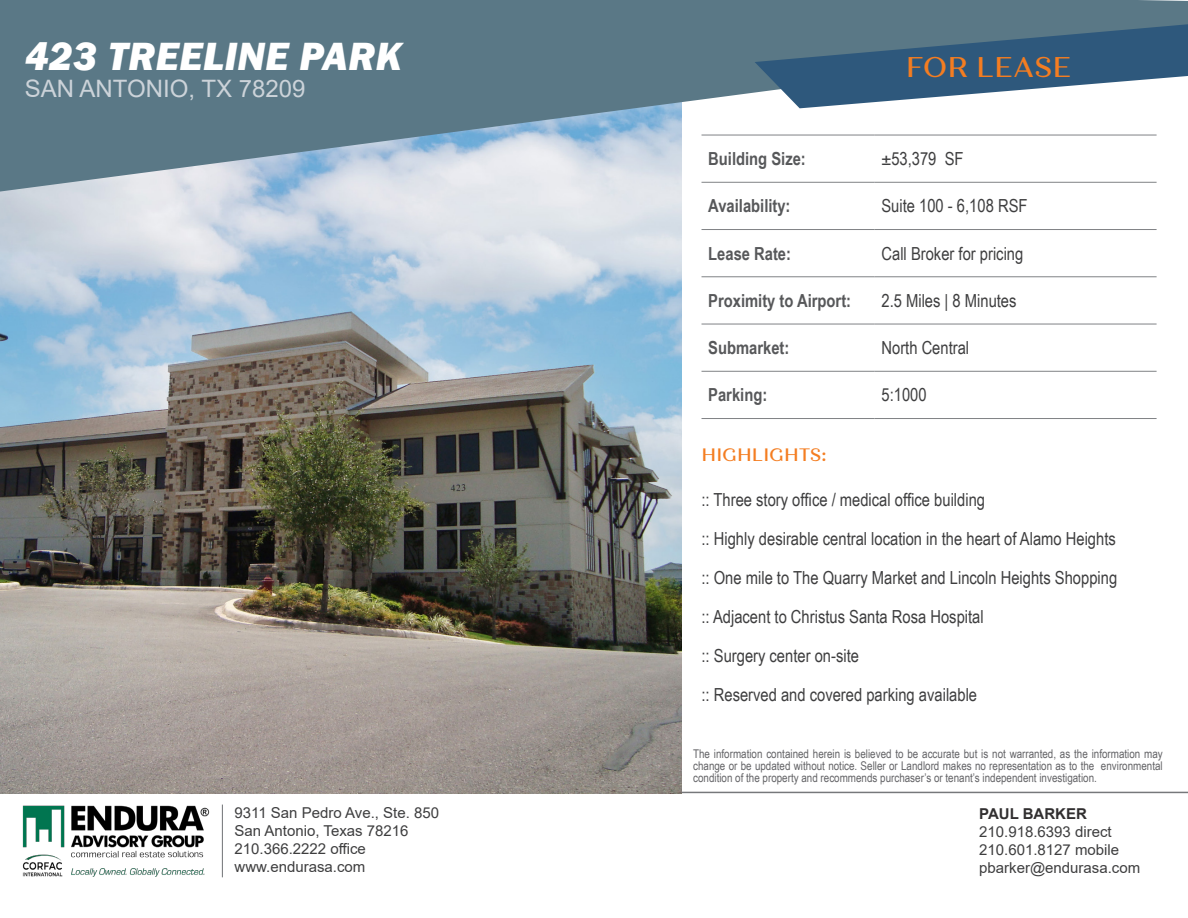
<style>
.page{position:relative;width:1188px;height:918px;background:#fff}
.page>*{position:absolute;margin:0;border:0;box-sizing:border-box;transform-origin:0 0}
.t1{font:italic 800 40.5px "Franklin Gothic";letter-spacing:.01em;color:#fff}
.t2{font:500 28.5px "Quiche Text";color:#f47d21}
.t3{font:24px "Arial";color:#ccd3d9}
._11_pt_body_copy{font:18px "Arial Narrow";color:#3e3e3f}
._11_pt_body_copy-2{font:700 18px "Arial Narrow";color:#57585a}
.t4{font:500 18px "Quiche Text";color:#f47d21}
.CONTACT_INFO{font:15px "Arial";color:#3e3e3f}
.CONTACT_NAMES{font:700 15px "Arial";color:#312f30}
.freight_smaller{font:12px/12px "Arial Narrow";color:#636366;text-align:justify}
</style>
<div class="page">
<hr style="left:0;top:792px;width:1188px;height:1px;background:#76787b">
<img style="left:0;top:192px;width:681px;height:601px">
<svg style="left:0;top:0;width:1188px;height:192px;fill:#5a7886"></svg>
<svg style="left:755px;top:24px;width:433px;height:84px"></svg>
<hr style="left:702px;top:135px;width:173px;height:1px;background:#808285">
<hr style="left:875px;top:135px;width:282px;height:1px;background:#808285">
<hr style="left:702px;top:182px;width:173px;height:1px;background:#808285">
<hr style="left:875px;top:182px;width:282px;height:1px;background:#808285">
<hr style="left:702px;top:229px;width:173px;height:1px;background:#808285">
<hr style="left:875px;top:229px;width:282px;height:1px;background:#808285">
<hr style="left:702px;top:277px;width:173px;height:1px;background:#808285">
<hr style="left:875px;top:277px;width:282px;height:1px;background:#808285">
<hr style="left:702px;top:324px;width:173px;height:1px;background:#808285">
<hr style="left:875px;top:324px;width:282px;height:1px;background:#808285">
<hr style="left:702px;top:371px;width:173px;height:1px;background:#808285">
<hr style="left:875px;top:371px;width:282px;height:1px;background:#808285">
<hr style="left:702px;top:418px;width:173px;height:1px;background:#808285">
<hr style="left:875px;top:418px;width:282px;height:1px;background:#808285">
<hr style="left:222px;top:805px;width:1px;height:72px;background:#808285">
<img style="left:22px;top:805px;width:188px;height:72px">
<p class="t1" style="left:25px;top:30px;width:378px">423 TREELINE PARK</p>
<p class="t3" style="left:25px;top:72px;width:282px">SAN ANTONIO, TX 78209</p>
<p class="CONTACT_INFO" style="left:235px;top:802px;width:206px">9311 San Pedro Ave., Ste. 850</p>
<p class="CONTACT_INFO" style="left:235px;top:820px;width:176px">San Antonio, Texas 78216</p>
<p class="CONTACT_INFO" style="left:235px;top:838px;width:133px">210.366.2222 office</p>
<p class="CONTACT_INFO" style="left:235px;top:856px;width:132px">www.endurasa.com</p>
<p class="t2" style="left:906px;top:50px;width:167px">FOR LEASE</p>
<p class="_11_pt_body_copy-2" style="left:708px;top:145px;width:99px">Building Size:</p>
<p class="_11_pt_body_copy" style="left:881px;top:146px;width:84px">±53,379 SF</p>
<p class="_11_pt_body_copy-2" style="left:708px;top:192px;width:84px">Availability:</p>
<p class="_11_pt_body_copy" style="left:881px;top:193px;width:148px">Suite 100 - 6,108 RSF</p>
<p class="_11_pt_body_copy-2" style="left:708px;top:240px;width:84px">Lease Rate:</p>
<p class="_11_pt_body_copy" style="left:881px;top:240px;width:143px">Call Broker for pricing</p>
<p class="_11_pt_body_copy-2" style="left:708px;top:287px;width:144px">Proximity to Airport:</p>
<p class="_11_pt_body_copy" style="left:881px;top:287px;width:137px">2.5 Miles | 8 Minutes</p>
<p class="_11_pt_body_copy-2" style="left:708px;top:334px;width:83px">Submarket:</p>
<p class="_11_pt_body_copy" style="left:881px;top:335px;width:89px">North Central</p>
<p class="_11_pt_body_copy-2" style="left:708px;top:381px;width:61px">Parking:</p>
<p class="_11_pt_body_copy" style="left:881px;top:382px;width:47px">5:1000</p>
<p class="t4" style="left:702px;top:444px;width:127px">HIGHLIGHTS:</p>
<p class="_11_pt_body_copy" style="left:702px;top:487px;width:285px">:: Three story office / medical office building</p>
<p class="_11_pt_body_copy" style="left:702px;top:526px;width:416px">:: Highly desirable central location in the heart of Alamo Heights</p>
<p class="_11_pt_body_copy" style="left:702px;top:565px;width:417px">:: One mile to The Quarry Market and Lincoln Heights Shopping</p>
<p class="_11_pt_body_copy" style="left:702px;top:604px;width:284px">:: Adjacent to Christus Santa Rosa Hospital</p>
<p class="_11_pt_body_copy" style="left:702px;top:643px;width:159px">:: Surgery center on-site</p>
<p class="_11_pt_body_copy" style="left:702px;top:682px;width:277px">:: Reserved and covered parking available</p>
<p class="freight_smaller" style="left:693px;top:747px;width:471px">The information contained herein is believed to be accurate but is not warranted, as the information may change or be updated without notice. Seller or Landlord makes no representation as to the environmental condition of the property and recommends purchaser’s or tenant’s independent investigation.</p>
<p class="CONTACT_NAMES" style="left:979px;top:803px;width:109px">PAUL BARKER</p>
<p class="CONTACT_INFO" style="left:979px;top:822px;width:134px">210.918.6393 direct</p>
<p class="CONTACT_INFO" style="left:979px;top:840px;width:142px">210.601.8127 mobile</p>
<p class="CONTACT_INFO" style="left:979px;top:858px;width:163px">pbarker@endurasa.com</p>
</div>
